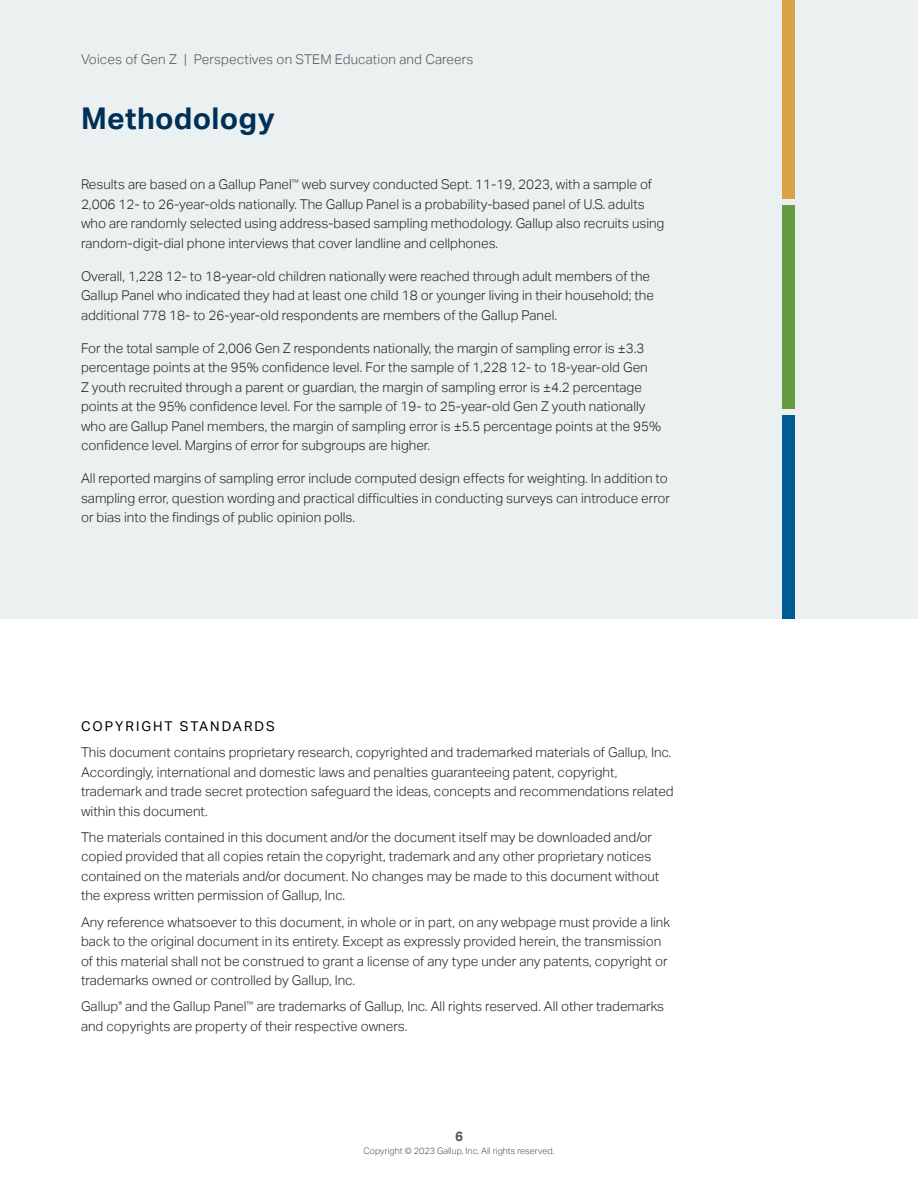
<style>
.page{position:relative;width:918px;height:1188px;background:#fff}
.page>*{position:absolute;margin:0;border:0;box-sizing:border-box;transform-origin:0 0}
.section_header{font:700 30px "Aktiv Grotesk";letter-spacing:.01em;color:#003058}
.body{font:300 13.5px/19.5px "Aktiv Grotesk";color:#23282a}
.t1{font:300 13.5px "Aktiv Grotesk";letter-spacing:.01em;color:#52575a}
.preface_header{font:13.5px "Aktiv Grotesk";letter-spacing:.15em;color:#000}
.t2{font:700 13.5px "Aktiv Grotesk";color:#52575a}
.t3{font:300 9px "Aktiv Grotesk";color:#52575a}
</style>
<div class="page">
<div style="left:0;top:0;width:918px;height:619px;background:#ebf1f1"></div>
<div style="left:782px;top:0;width:13px;height:198px;background:#d9a345"></div>
<div style="left:782px;top:205px;width:13px;height:204px;background:#669b41"></div>
<div style="left:782px;top:416px;width:13px;height:203px;background:#005b94"></div>
<p class="t1" style="left:81px;top:51px;width:394px">Voices of Gen Z | Perspectives on STEM Education and Careers</p>
<h2 class="section_header" style="left:81px;top:102px;width:195px">Methodology</h2>
<p class="body" style="left:81px;top:175px;width:585px">Results are based on a Gallup Panel<sup>™</sup> web survey conducted Sept. 11-19, 2023, with a sample of 2,006 12- to 26-year-olds nationally. The Gallup Panel is a probability-based panel of U.S. adults who are randomly selected using address-based sampling methodology. Gallup also recruits using random-digit-dial phone interviews that cover landline and cellphones.</p>
<p class="body" style="left:81px;top:267px;width:574px">Overall, 1,228 12- to 18-year-old children nationally were reached through adult members of the<br>Gallup Panel who indicated they had at least one child 18 or younger living in their household; the additional 778 18- to 26-year-old respondents are members of the Gallup Panel.</p>
<p class="body" style="left:81px;top:339px;width:582px">For the total sample of 2,006 Gen Z respondents nationally, the margin of sampling error is ±3.3 percentage points at the 95% confidence level. For the sample of 1,228 12- to 18-year-old Gen<br>Z youth recruited through a parent or guardian, the margin of sampling error is ±4.2 percentage points at the 95% confidence level. For the sample of 19- to 25-year-old Gen Z youth nationally who are Gallup Panel members, the margin of sampling error is ±5.5 percentage points at the 95% confidence level. Margins of error for subgroups are higher.</p>
<p class="body" style="left:81px;top:469px;width:591px">All reported margins of sampling error include computed design effects for weighting. In addition to sampling error, question wording and practical difficulties in conducting surveys can introduce error or bias into the findings of public opinion polls.</p>
<h2 class="preface_header" style="left:81px;top:718px;width:195px">COPYRIGHT STANDARDS</h2>
<p class="body" style="left:81px;top:743px;width:594px">This document contains proprietary research, copyrighted and trademarked materials of Gallup, Inc.<br>Accordingly, international and domestic laws and penalties guaranteeing patent, copyright, trademark and trade secret protection safeguard the ideas, concepts and recommendations related within this document.</p>
<p class="body" style="left:81px;top:828px;width:580px">The materials contained in this document and/or the document itself may be downloaded and/or copied provided that all copies retain the copyright, trademark and any other proprietary notices contained on the materials and/or document. No changes may be made to this document without the express written permission of Gallup, Inc.</p>
<p class="body" style="left:81px;top:912px;width:591px">Any reference whatsoever to this document, in whole or in part, on any webpage must provide a link back to the original document in its entirety. Except as expressly provided herein, the transmission of this material shall not be construed to grant a license of any type under any patents, copyright or trademarks owned or controlled by Gallup, Inc.</p>
<p class="body" style="left:81px;top:997px;width:585px">Gallup<sup>®</sup> and the Gallup Panel<sup>™</sup> are trademarks of Gallup, Inc. All rights reserved. All other trademarks and copyrights are property of their respective owners.</p>
<p class="t2" style="left:455px;top:1128px;width:9px">6</p>
<p class="t3" style="left:363px;top:1146px;width:193px">Copyright © 2023 Gallup, Inc. All rights reserved.</p>
</div>
